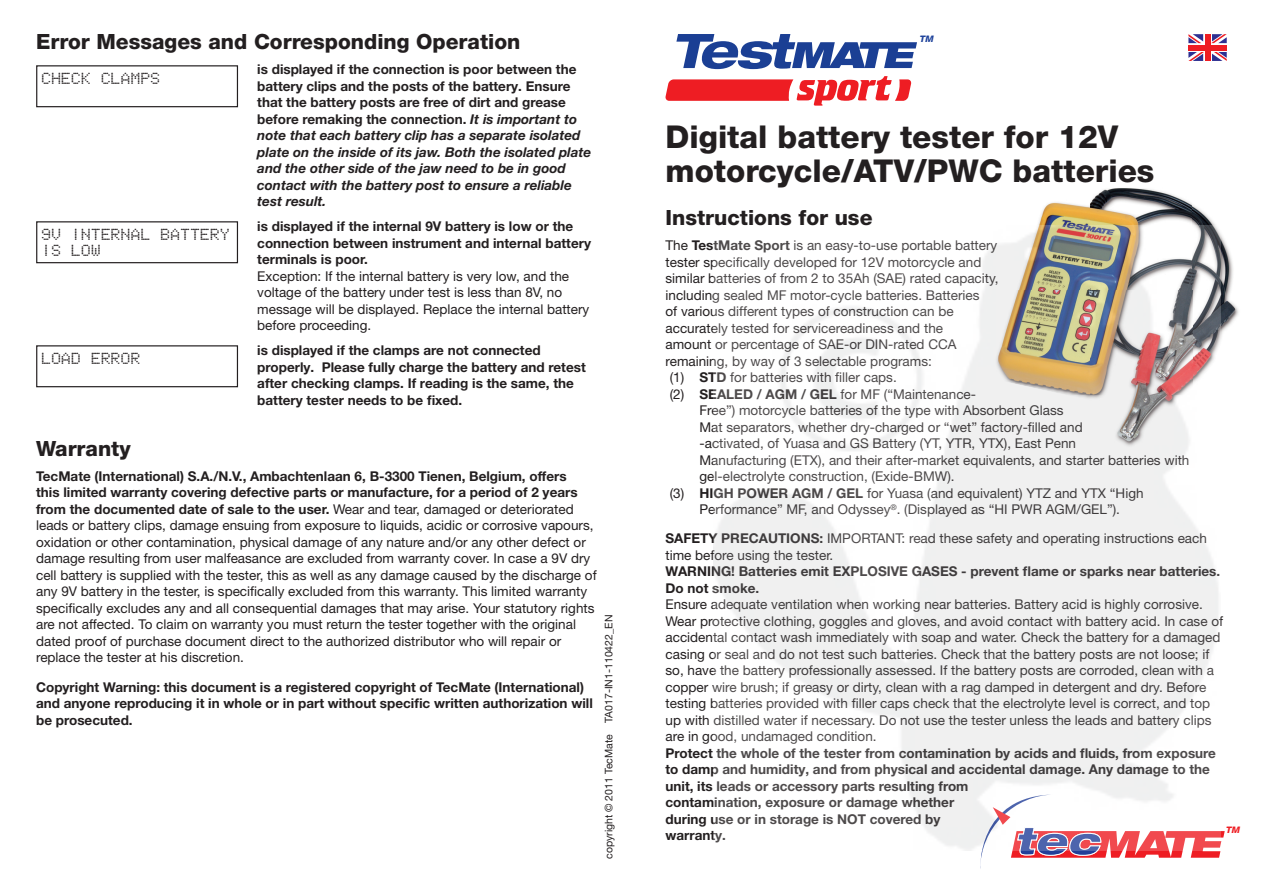
<style>
.page{position:relative;width:1263px;height:893px;background:#fff}
.page>*{position:absolute;margin:0;border:0;box-sizing:border-box;transform-origin:0 0}
.t1{font:800 31.5px/34.5px "Helvetica Neue LT Pro";color:#231f20}
.t2{font:800 21px "Helvetica Neue LT Pro";color:#231f20}
.t3{font:13.5px/16.5px "Helvetica Neue LT Pro";color:#231f20}
.t4{font:700 13.5px/16.5px "Helvetica Neue LT Pro";color:#231f20}
.t5{font:italic 700 13.5px/16.5px "Helvetica Neue LT Pro";color:#231f20}
.t6{font:13.2px/16.5px "Led 35";color:#231f20}
.t7{font:10.5px "Helvetica Neue LT Pro";color:#231f20}
.t8{font:italic 800 9px "Helvetica Neue LT Pro";color:#ee1d23}
.t9{font:italic 800 9px "Helvetica Neue LT Pro";color:#1f439b}
.s1{font-style:normal}
.s2{font-weight:700}
</style>
<div class="page">
<div style="left:36px;top:65px;width:202px;height:42px;border:1px solid #231f20"></div>
<div style="left:36px;top:221px;width:202px;height:42px;border:1px solid #231f20"></div>
<div style="left:36px;top:345px;width:202px;height:42px;border:1px solid #231f20"></div>
<img style="left:1038px;top:188px;width:154px;height:37px">
<img style="left:1192px;top:205px;width:47px;height:135px">
<svg style="left:676px;top:34px;width:241px;height:35px"></svg>
<svg style="left:665px;top:76px;width:246px;height:30px"></svg>
<svg style="left:980px;top:831px;width:245px;height:38px"></svg>
<svg style="left:1188px;top:34px;width:39px;height:27px"></svg>
<svg style="left:1188px;top:34px;width:15px;height:9px"></svg>
<svg style="left:1188px;top:52px;width:16px;height:9px"></svg>
<svg style="left:1212px;top:52px;width:15px;height:9px"></svg>
<svg style="left:1211px;top:34px;width:16px;height:9px"></svg>
<div style="left:1188px;top:45px;width:39px;height:5px;background:#ee1d23"></div>
<div style="left:1205px;top:34px;width:5px;height:27px;background:#ee1d23"></div>
<img style="left:713px;top:225px;width:507px;height:625px">
<h2 class="t2" style="left:36px;top:34px;width:486px">Error Messages and Corresponding Operation</h2>
<p class="t6" style="left:42px;top:71px;width:121px">CHECK CLAMPS</p>
<p class="t5" style="left:257px;top:62px;width:335px"><span class="s1">is displayed if the connection is poor between the battery clips and the posts of the battery. Ensure that the battery posts are free of dirt and grease before remaking the connection.</span> It is important to note that each battery clip has a separate isolated plate on the inside of its jaw. Both the isolated plate and the other side of the jaw need to be in good contact with the battery post to ensure a reliable test result.</p>
<p class="t6" style="left:42px;top:227px;width:190px">9V INTERNAL BATTERY<br>IS LOW</p>
<p class="t4" style="left:257px;top:219px;width:335px">is displayed if the internal 9V battery is low or the connection between instrument and internal battery terminals is poor.</p>
<p class="t3" style="left:257px;top:269px;width:334px">Exception: If the internal battery is very low, and the voltage of the battery under test is less than 8V, no message will be displayed. Replace the internal battery before proceeding.</p>
<p class="t6" style="left:42px;top:351px;width:101px">LOAD ERROR</p>
<p class="t4" style="left:257px;top:343px;width:330px">is displayed if the clamps are not connected properly. Please fully charge the battery and retest after checking clamps. If reading is the same, the battery tester needs to be fixed.</p>
<h2 class="t2" style="left:36px;top:441px;width:96px">Warranty</h2>
<p class="t3" style="left:36px;top:469px;width:562px"><span class="s2">TecMate (International) S.A./N.V., Ambachtenlaan 6, B-3300 Tienen, Belgium, offers<br>this limited warranty covering defective parts or manufacture, for a period of 2 years from the documented date of sale to the user.</span> Wear and tear, damaged or deteriorated leads or battery clips, damage ensuing from exposure to liquids, acidic or corrosive vapours, oxidation or other contamination, physical damage of any nature and/or any other defect or damage resulting from user malfeasance are excluded from warranty cover. In case a 9V dry cell battery is supplied with the tester, this as well as any damage caused by the discharge of any 9V battery in the tester, is specifically excluded from this warranty. This limited warranty specifically excludes any and all consequential damages that may arise. Your statutory rights are not affected. To claim on warranty you must return the tester together with the original dated proof of purchase document direct to the authorized distributor who will repair or replace the tester at his discretion.</p>
<p class="t4" style="left:36px;top:680px;width:558px">Copyright Warning: this document is a registered copyright of TecMate (International) and anyone reproducing it in whole or in part without specific written authorization will be prosecuted.</p>
<p class="t7" style="left:605px;top:859px;width:246px;rotate:-90deg">copyright © 2011 TecMate TA017-IN1-110422_EN</p>
<p class="t9" style="left:920px;top:35px;width:16px">TM</p>
<h1 class="t1" style="left:665px;top:122px;width:490px">Digital battery tester for 12V motorcycle/ATV/PWC batteries</h1>
<h2 class="t2" style="left:665px;top:210px;width:208px">Instructions for use</h2>
<p class="t3" style="left:665px;top:238px;width:333px">The <span class="s2">TestMate Sport</span> is an easy-to-use portable battery</p>
<p class="t3" style="left:665px;top:255px;width:317px">tester specifically developed for 12V motorcycle and</p>
<p class="t3" style="left:665px;top:271px;width:335px">similar batteries of from 2 to 35Ah (SAE) rated capacity,</p>
<p class="t3" style="left:665px;top:288px;width:316px">including sealed MF motor-cycle batteries. Batteries</p>
<p class="t3" style="left:665px;top:304px;width:290px">of various different types of construction can be</p>
<p class="t3" style="left:665px;top:321px;width:279px">accurately tested for servicereadiness and the</p>
<p class="t3" style="left:665px;top:337px;width:293px">amount or percentage of SAE-or DIN-rated CCA</p>
<p class="t3" style="left:665px;top:354px;width:268px">remaining, by way of 3 selectable programs:</p>
<p class="t3" style="left:670px;top:370px;width:229px">(1) <span class="s2">STD</span> for batteries with filler caps.</p>
<p class="t3" style="left:670px;top:387px;width:308px">(2) <span class="s2">SEALED / AGM / GEL</span> for MF (“Maintenance-</p>
<p class="t3" style="left:699px;top:403px;width:366px">Free”) motorcycle batteries of the type with Absorbent Glass</p>
<p class="t3" style="left:699px;top:420px;width:385px">Mat separators, whether dry-charged or “wet” factory-filled and</p>
<p class="t3" style="left:699px;top:436px;width:378px">-activated, of Yuasa and GS Battery (YT, YTR, YTX), East Penn</p>
<p class="t3" style="left:699px;top:453px;width:491px">Manufacturing (ETX), and their after-market equivalents, and starter batteries with</p>
<p class="t3" style="left:699px;top:469px;width:257px">gel-electrolyte construction, (Exide-BMW).</p>
<p class="t3" style="left:670px;top:486px;width:475px">(3) <span class="s2">HIGH POWER AGM / GEL</span> for Yuasa (and equivalent) YTZ and YTX “High</p>
<p class="t3" style="left:699px;top:502px;width:422px">Performance” MF, and Odyssey<sup>®</sup>. (Displayed as “HI PWR AGM/GEL”).</p>
<p class="t3" style="left:665px;top:531px;width:543px"><span class="s2">SAFETY PRECAUTIONS:</span> IMPORTANT: read these safety and operating instructions each time before using the tester.</p>
<p class="t4" style="left:665px;top:565px;width:556px">WARNING! Batteries emit EXPLOSIVE GASES - prevent flame or sparks near batteries.<br>Do not smoke.</p>
<p class="t3" style="left:665px;top:597px;width:559px">Ensure adequate ventilation when working near batteries. Battery acid is highly corrosive.<br>Wear protective clothing, goggles and gloves, and avoid contact with battery acid. In case of accidental contact wash immediately with soap and water. Check the battery for a damaged casing or seal and do not test such batteries. Check that the battery posts are not loose; if so, have the battery professionally assessed. If the battery posts are corroded, clean with a copper wire brush; if greasy or dirty, clean with a rag damped in detergent and dry. Before testing batteries provided with filler caps check that the electrolyte level is correct, and top up with distilled water if necessary. Do not use the tester unless the leads and battery clips are in good, undamaged condition.</p>
<p class="t4" style="left:665px;top:746px;width:552px">Protect the whole of the tester from contamination by acids and fluids, from exposure to damp and humidity, and from physical and accidental damage. Any damage to the unit, its leads or accessory parts resulting from<br>contamination, exposure or damage whether<br>during use or in storage is NOT covered by<br>warranty.</p>
<p class="t8" style="left:1226px;top:826px;width:16px">TM</p>
</div>
